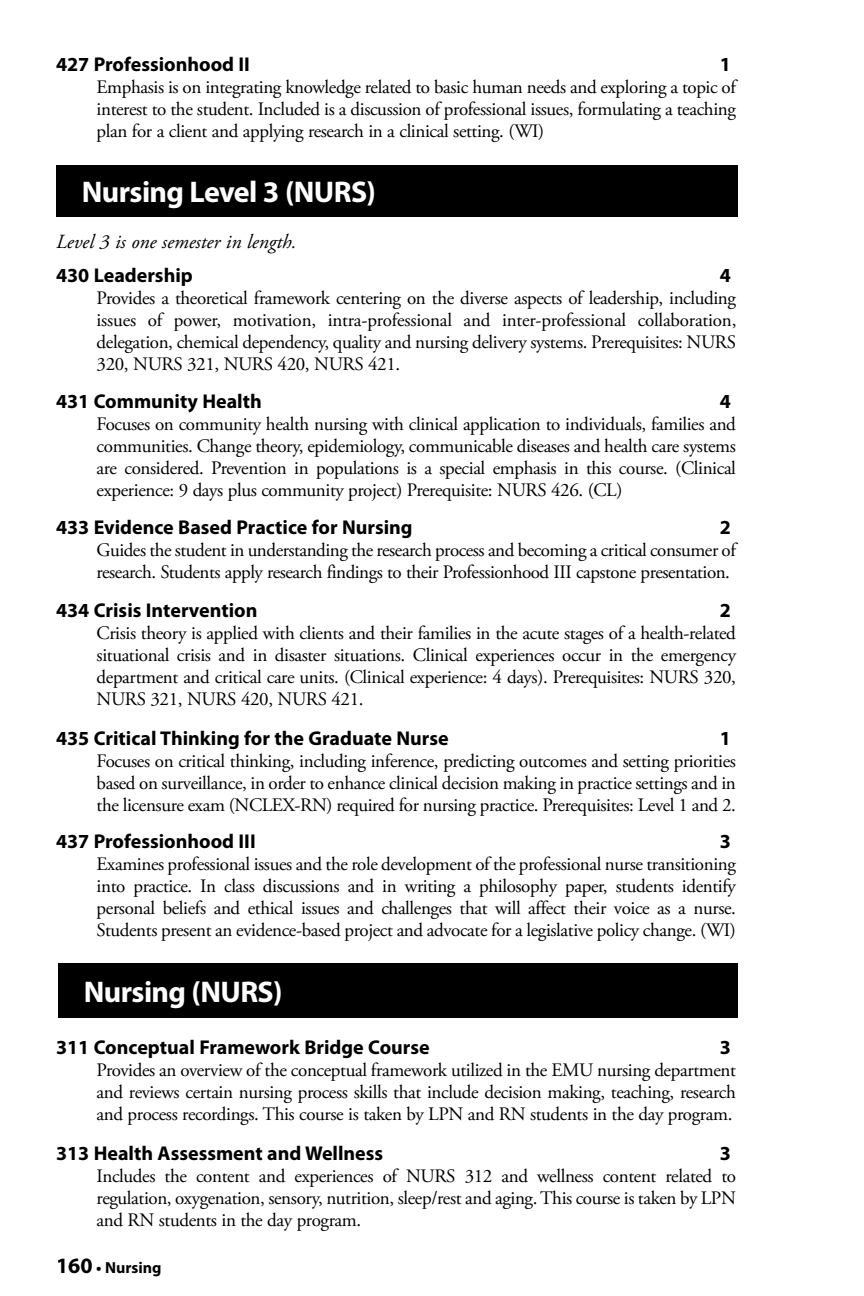
<style>
.page{position:relative;width:864px;height:1296px;background:#fff}
.page>*{position:absolute;margin:0;border:0;box-sizing:border-box;transform-origin:0 0}
.t1{font:700 30px "Myriad Pro";letter-spacing:-.02em;color:#fff}
.t2{font:700 20px "Myriad Pro";color:#000}
.t3{font:italic 20px "Adobe Garamond Pro";color:#000}
.t4{font:19px/22px "Adobe Garamond Pro";letter-spacing:-.02em;color:#000;text-align:justify}
.t5{font:700 16px "Myriad Pro";color:#000}
.s1{font-size:22px}
</style>
<div class="page">
<div style="left:56px;top:165px;width:682px;height:52px;background:#000"></div>
<div style="left:58px;top:963px;width:680px;height:55px;background:#000"></div>
<p class="t2" style="left:56px;top:53px;width:196px">427 Professionhood II</p>
<p class="t2" style="left:720px;top:53px;width:13px">1</p>
<p class="t4" style="left:97px;top:77px;width:641px">Emphasis is on integrating knowledge related to basic human needs and exploring a topic of interest to the student. Included is a discussion of professional issues, formulating a teaching plan for a client and applying research in a clinical setting. (WI)</p>
<h1 class="t1" style="left:82px;top:176px;width:296px">Nursing Level 3 (NURS)</h1>
<p class="t3" style="left:56px;top:230px;width:242px">Level 3 is one semester in length.</p>
<p class="t2" style="left:56px;top:264px;width:138px">430 Leadership</p>
<p class="t2" style="left:720px;top:264px;width:13px">4</p>
<p class="t4" style="left:97px;top:288px;width:641px">Provides a theoretical framework centering on the diverse aspects of leadership, including issues of power, motivation, intra-professional and inter-professional collaboration, delegation, chemical dependency, quality and nursing delivery systems. Prerequisites: NURS 320, NURS 321, NURS 420, NURS 421.</p>
<p class="t2" style="left:56px;top:390px;width:207px">431 Community Health</p>
<p class="t2" style="left:720px;top:390px;width:13px">4</p>
<p class="t4" style="left:97px;top:414px;width:641px">Focuses on community health nursing with clinical application to individuals, families and communities. Change theory, epidemiology, communicable diseases and health care systems are considered. Prevention in populations is a special emphasis in this course. (Clinical experience: 9 days plus community project) Prerequisite: NURS 426. (CL)</p>
<p class="t2" style="left:56px;top:516px;width:358px">433 Evidence Based Practice for Nursing</p>
<p class="t2" style="left:720px;top:516px;width:13px">2</p>
<p class="t4" style="left:97px;top:539px;width:641px">Guides the student in understanding the research process and becoming a critical consumer of research. Students apply research findings to their Professionhood III capstone presentation.</p>
<p class="t2" style="left:56px;top:599px;width:203px">434 Crisis Intervention</p>
<p class="t2" style="left:720px;top:599px;width:13px">2</p>
<p class="t4" style="left:97px;top:623px;width:641px">Crisis theory is applied with clients and their families in the acute stages of a health-related situational crisis and in disaster situations. Clinical experiences occur in the emergency department and critical care units. (Clinical experience: 4 days). Prerequisites: NURS 320, NURS 321, NURS 420, NURS 421.</p>
<p class="t2" style="left:56px;top:727px;width:394px">435 Critical Thinking for the Graduate Nurse</p>
<p class="t2" style="left:720px;top:727px;width:13px">1</p>
<p class="t4" style="left:97px;top:750px;width:641px">Focuses on critical thinking, including inference, predicting outcomes and setting priorities based on surveillance, in order to enhance clinical decision making in practice settings and in the licensure exam (NCLEX-RN) required for nursing practice. Prerequisites: Level 1 and 2.</p>
<p class="t2" style="left:56px;top:830px;width:201px">437 Professionhood III</p>
<p class="t2" style="left:720px;top:830px;width:13px">3</p>
<p class="t4" style="left:97px;top:854px;width:641px">Examines professional issues and the role development of the professional nurse transitioning into practice. In class discussions and in writing a philosophy paper, students identify personal beliefs and ethical issues and challenges that will affect their voice as a nurse.<br>Students present an evidence-based project and advocate for a legislative policy change. (WI)</p>
<h1 class="t1" style="left:84px;top:975px;width:200px">Nursing (NURS)</h1>
<p class="t2" style="left:56px;top:1036px;width:375px">311 Conceptual Framework Bridge Course</p>
<p class="t2" style="left:720px;top:1036px;width:13px">3</p>
<p class="t4" style="left:97px;top:1060px;width:641px">Provides an overview of the conceptual framework utilized in the EMU nursing department and reviews certain nursing process skills that include decision making, teaching, research and process recordings. This course is taken by LPN and RN students in the day program.</p>
<p class="t2" style="left:56px;top:1142px;width:329px">313 Health Assessment and Wellness</p>
<p class="t2" style="left:720px;top:1142px;width:13px">3</p>
<p class="t4" style="left:97px;top:1165px;width:641px">Includes the content and experiences of NURS 312 and wellness content related to regulation, oxygenation, sensory, nutrition, sleep/rest and aging. This course is taken by LPN and RN students in the day program.</p>
<p class="t5" style="left:56px;top:1259px;width:107px"><span class="s1">160</span> • Nursing</p>
</div>
